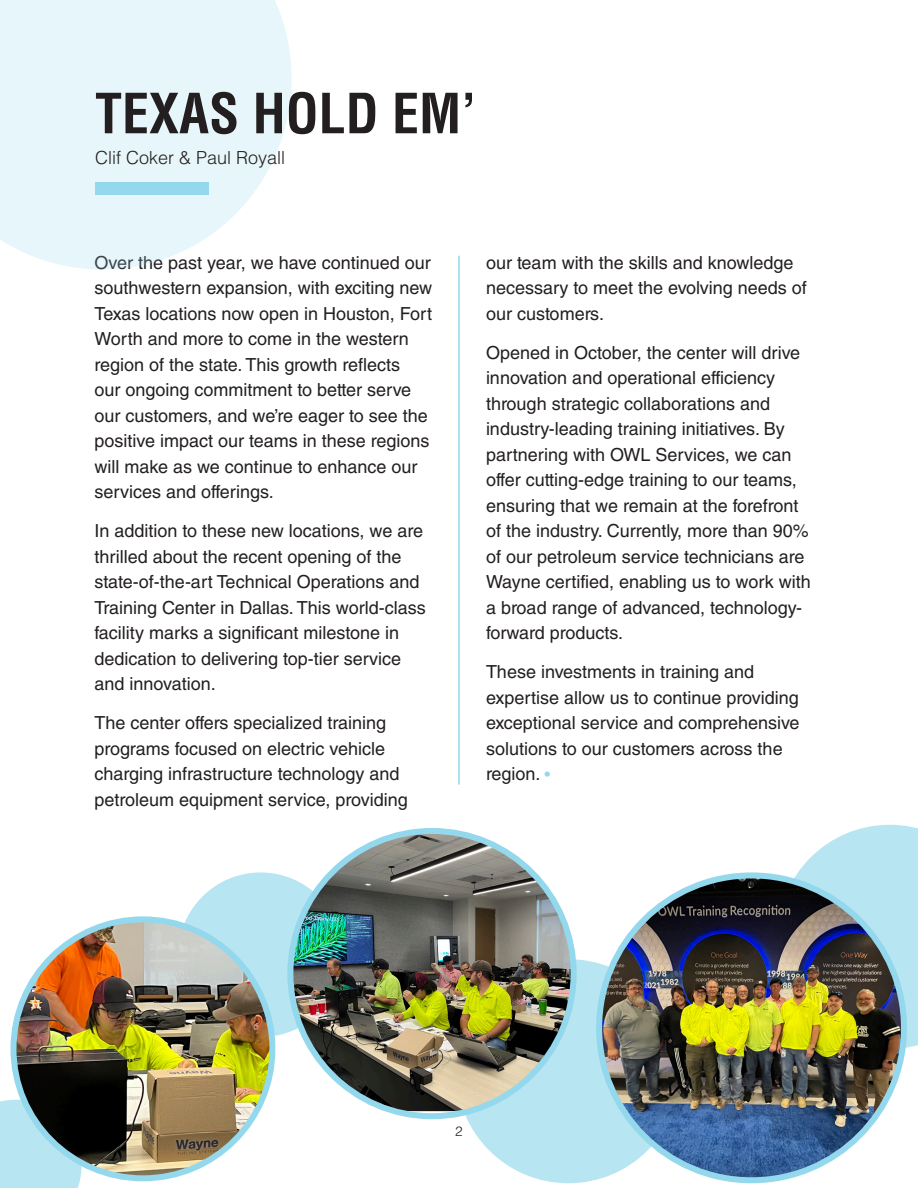
<style>
.page{position:relative;width:918px;height:1188px;background:#fff}
.page>*{position:absolute;margin:0;border:0;box-sizing:border-box;transform-origin:0 0}
.t1{font:700 condensed 54px "Helvetica LT Std";color:#231f20}
.t2{font:18px/25.5px "Helvetica LT Std";color:#231f20}
.t3{font:300 18px "Helvetica LT Std";color:#231f20}
.t4{font:300 13.5px "Helvetica LT Std";color:#231f20}
.s1{font-size:16.5px;color:#93d8ec}
</style>
<div class="page">
<hr style="left:458px;top:256px;width:2px;height:529px;background:#93d8ec">
<div style="left:456px;top:959px;width:224px;height:224px;background:#b7e5f2;border-radius:50%"></div>
<svg style="left:788px;top:825px;width:130px;height:223px;background:#bee7f3"></svg>
<div style="left:178px;top:872px;width:165px;height:165px;background:#b7e5f2;border-radius:50%"></div>
<div style="left:0;top:1100px;width:82px;height:88px;background:#b7e5f2"></div>
<img style="left:599px;top:875px;width:305px;height:305px;border-radius:152px">
<img style="left:290px;top:831px;width:283px;height:280px">
<img style="left:13px;top:919px;width:259px;height:259px;border-radius:129px">
<div style="left:10px;top:916px;width:265px;height:265px;border:6px solid #93d8ec;border-radius:50%"></div>
<svg style="left:0;top:0;width:292px;height:270px;background:#e9f7fa"></svg>
<div style="left:95px;top:182px;width:113px;height:13px;background:#93d8ec"></div>
<p class="t1" style="left:95px;top:80px;width:383px">TEXAS HOLD EM’</p>
<p class="t3" style="left:95px;top:146px;width:192px">Clif Coker &amp; Paul Royall</p>
<p class="t2" style="left:94px;top:250px;width:339px">Over the past year, we have continued our southwestern expansion, with exciting new Texas locations now open in Houston, Fort Worth and more to come in the western region of the state. This growth reflects<br>our ongoing commitment to better serve our customers, and we’re eager to see the positive impact our teams in these regions will make as we continue to enhance our services and offerings.</p>
<p class="t2" style="left:94px;top:518px;width:333px">In addition to these new locations, we are thrilled about the recent opening of the state-of-the-art Technical Operations and Training Center in Dallas. This world-class facility marks a significant milestone in dedication to delivering top-tier service and innovation.</p>
<p class="t2" style="left:94px;top:710px;width:315px">The center offers specialized training programs focused on electric vehicle charging infrastructure technology and petroleum equipment service, providing</p>
<p class="t2" style="left:486px;top:250px;width:322px">our team with the skills and knowledge necessary to meet the evolving needs of our customers.</p>
<p class="t2" style="left:486px;top:340px;width:326px">Opened in October, the center will drive innovation and operational efficiency through strategic collaborations and industry-leading training initiatives. By partnering with OWL Services, we can offer cutting-edge training to our teams, ensuring that we remain at the forefront of the industry. Currently, more than 90% of our petroleum service technicians are Wayne certified, enabling us to work with a broad range of advanced, technology&shy;forward products.</p>
<p class="t2" style="left:486px;top:659px;width:315px">These investments in training and expertise allow us to continue providing exceptional service and comprehensive solutions to our customers across the region. <span class="s1">•</span></p>
<p class="t4" style="left:455px;top:1123px;width:9px">2</p>
</div>
